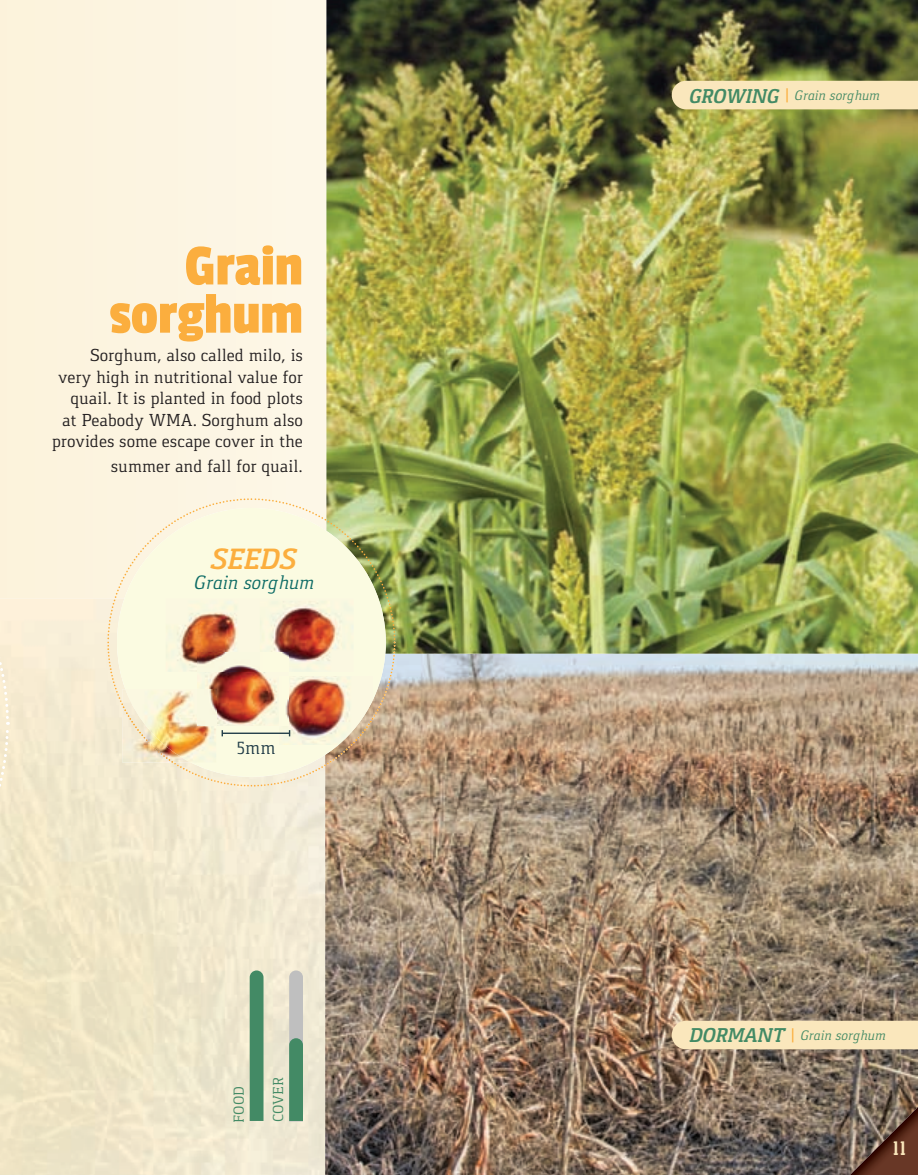
<style>
.page{position:relative;width:918px;height:1175px;background:#fff}
.page>*{position:absolute;margin:0;border:0;box-sizing:border-box;transform-origin:0 0}
.t1{font:60.3px/48.2px "Passion One";color:#fbae3e;text-align:right}
.t2{font:italic 700 30.45px "Gaspar";color:#fbae3e}
.t3{font:700 21px "Gaspar";color:#fae7bc}
.t4{font:italic 20.1px "Gaspar";color:#0b6a64}
.t5{font:19.35px "Gaspar";color:#223d48}
.t6{font:18px/21.6px "Gaspar";color:#231f20;text-align:right}
.t7{font:15px "Gaspar";color:#438a65}
.t8{font:italic 14.25px "Gaspar";color:#438a65}
.s1{font-weight:700;font-size:20.7px}
.s2{font-weight:700;font-style:normal;color:#fbae3e}
</style>
<div class="page">
<div style="left:1px;top:0;width:324px;height:598px;background:#fcf4e1"></div>
<img style="left:359px;top:1174px;width:154px;height:1px">
<img style="left:325px;top:0;width:593px;height:1174px">
<img style="left:0;top:0;width:1px;height:1174px">
<svg style="left:0;top:469px;width:10px;height:508px;background:#f6ebd0"></svg>
<div style="left:672px;top:81px;width:246px;height:28px;background:#fae7bc"></div>
<div style="left:672px;top:1020px;width:246px;height:29px;background:#fae7bc"></div>
<img style="left:106px;top:497px;width:290px;height:289px">
<svg style="left:250px;top:970px;width:14px;height:151px;background:#4b8e69"></svg>
<svg style="left:289px;top:970px;width:14px;height:151px;background:#7ea38f"></svg>
<img style="left:850px;top:1106px;width:68px;height:68px">
<h1 class="t1" style="left:110px;top:241px;width:194px">Grain sorghum</h1>
<p class="t6" style="left:52px;top:344px;width:253px">Sorghum, also called milo, is<br>very high in nutritional value for quail. It is planted in food plots at Peabody WMA. Sorghum also provides some escape cover in the</p>
<p class="t6" style="left:111px;top:455px;width:194px">summer and fall for quail.</p>
<h2 class="t2" style="left:212px;top:541px;width:87px">SEEDS</h2>
<p class="t4" style="left:194px;top:570px;width:121px">Grain sorghum</p>
<p class="t5" style="left:236px;top:737px;width:41px">5mm</p>
<p class="t7" style="left:231px;top:1123px;width:38px;rotate:-90deg">FOOD</p>
<p class="t7" style="left:270px;top:1122px;width:46px;rotate:-90deg">COVER</p>
<p class="t8" style="left:690px;top:87px;width:191px"><span class="s1">GROWING</span> <span class="s2">|</span> Grain sorghum</p>
<p class="t8" style="left:690px;top:1026px;width:197px"><span class="s1">DORMANT</span> <span class="s2">|</span> Grain sorghum</p>
<p class="t3" style="left:893px;top:1136px;width:16px">11</p>
</div>
